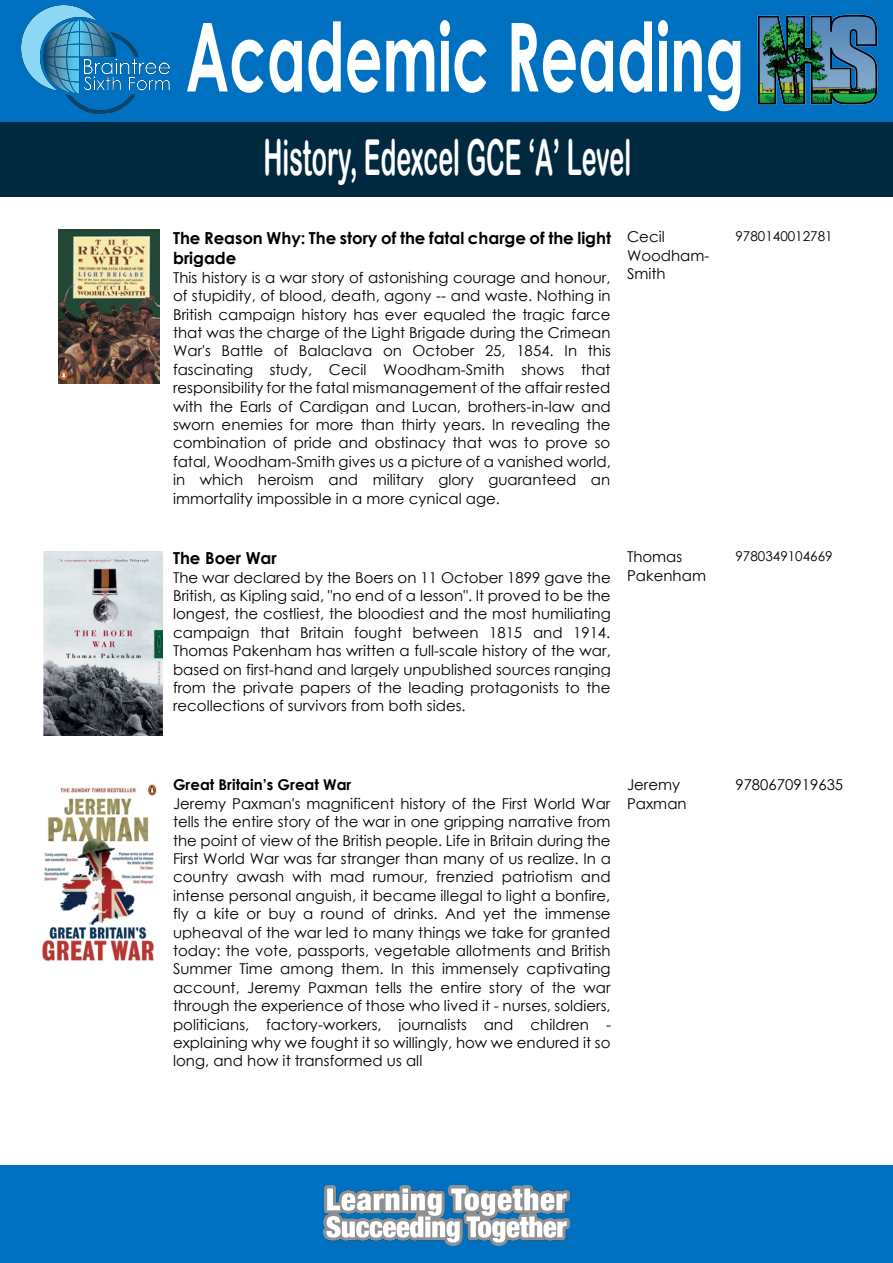
<style>
.page{position:relative;width:893px;height:1263px;background:#fff}
.page>*{position:absolute;margin:0;border:0;box-sizing:border-box;transform-origin:0 0}
.t1{font:700 95.25px "Century Gothic";color:#fff;scale:.62 1}
.t2{font:49.5px "Arial Rounded MT Bold";color:#fff;scale:.51 1}
.t3{font:700 16.5px/20.1px "Century Gothic";color:#000001}
.t4{font:15px/18.5px "Century Gothic";color:#000001;text-align:justify}
.t5{font:700 15px "Century Gothic";color:#000001}
.t6{font:13.5px "Century Gothic";letter-spacing:.005em;color:#000001}
</style>
<div class="page">
<div style="left:1px;top:121px;width:892px;height:76px;background:#00293f"></div>
<div style="left:0;top:1165px;width:893px;height:98px;background:#0070c0"></div>
<img style="left:323px;top:1185px;width:247px;height:61px">
<div style="left:0;top:0;width:893px;height:122px;background:#0070c0"></div>
<img style="left:21px;top:6px;width:148px;height:107px">
<img style="left:758px;top:14px;width:120px;height:91px">
<img style="left:44px;top:551px;width:118px;height:184px">
<img style="left:42px;top:784px;width:115px;height:177px">
<img style="left:59px;top:229px;width:101px;height:154px">
<h1 class="t1" style="left:186px;top:-15px;width:903px">Academic Reading</h1>
<h2 class="t2" style="left:263px;top:128px;width:723px">History, Edexcel GCE ‘A’ Level</h2>
<p class="t3" style="left:173px;top:227px;width:439px">The Reason Why: The story of the fatal charge of the light brigade</p>
<p class="t4" style="left:173px;top:268px;width:439px">This history is a war story of astonishing courage and honour, of stupidity, of blood, death, agony -- and waste. Nothing in British campaign history has ever equaled the tragic farce that was the charge of the Light Brigade during the Crimean War's Battle of Balaclava on October 25, 1854. In this fascinating study, Cecil Woodham-Smith shows that responsibility for the fatal mismanagement of the affair rested with the Earls of Cardigan and Lucan, brothers-in-law and sworn enemies for more than thirty years. In revealing the combination of pride and obstinacy that was to prove so fatal, Woodham-Smith gives us a picture of a vanished world, in which heroism and military glory guaranteed an immortality impossible in a more cynical age.</p>
<p class="t4" style="left:627px;top:227px;width:84px;text-align:left">Cecil<br>Woodham-<br>Smith</p>
<p class="t6" style="left:735px;top:226px;width:99px">9780140012781</p>
<p class="t3" style="left:173px;top:547px;width:105px">The Boer War</p>
<p class="t4" style="left:173px;top:568px;width:439px">The war declared by the Boers on 11 October 1899 gave the British, as Kipling said, "no end of a lesson". It proved to be the longest, the costliest, the bloodiest and the most humiliating campaign that Britain fought between 1815 and 1914.<br>Thomas Pakenham has written a full-scale history of the war, based on first-hand and largely unpublished sources ranging from the private papers of the leading protagonists to the recollections of survivors from both sides.</p>
<p class="t4" style="left:627px;top:548px;width:80px">Thomas<br>Pakenham</p>
<p class="t6" style="left:735px;top:546px;width:99px">9780349104669</p>
<p class="t5" style="left:173px;top:774px;width:180px">Great Britain’s Great War</p>
<p class="t4" style="left:173px;top:794px;width:439px">Jeremy Paxman's magnificent history of the First World War tells the entire story of the war in one gripping narrative from the point of view of the British people. Life in Britain during the First World War was far stranger than many of us realize. In a country awash with mad rumour, frenzied patriotism and intense personal anguish, it became illegal to light a bonfire, fly a kite or buy a round of drinks. And yet the immense upheaval of the war led to many things we take for granted today: the vote, passports, vegetable allotments and British Summer Time among them. In this immensely captivating account, Jeremy Paxman tells the entire story of the war through the experience of those who lived it - nurses, soldiers, politicians, factory-workers, journalists and children - explaining why we fought it so willingly, how we endured it so long, and how it transformed us all</p>
<p class="t4" style="left:627px;top:776px;width:61px">Jeremy<br>Paxman</p>
<p class="t4" style="left:735px;top:776px;width:109px">9780670919635</p>
</div>
